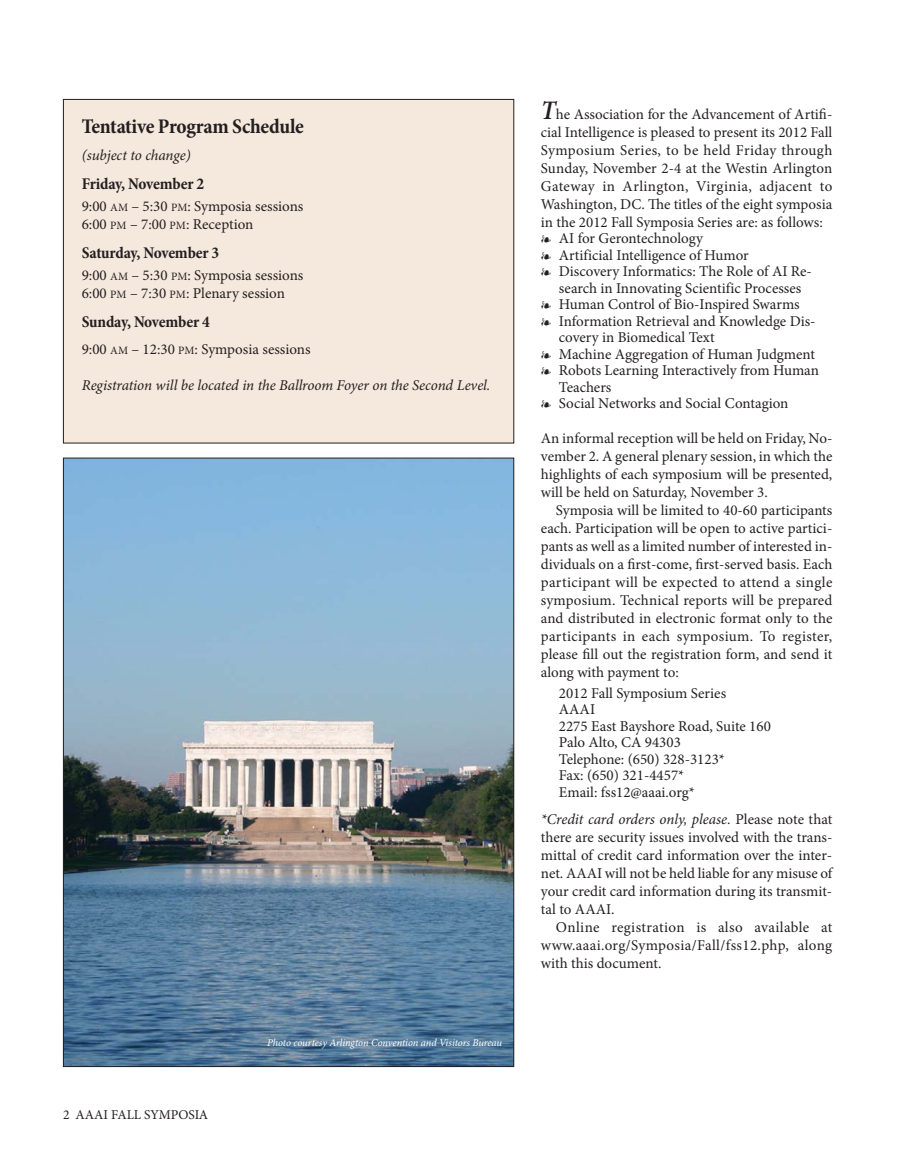
<style>
.page{position:relative;width:905px;height:1175px;background:#fff}
.page>*{position:absolute;margin:0;border:0;box-sizing:border-box;transform-origin:0 0}
.t1{font:700 condensed 21px "Minion Pro";letter-spacing:-.015em;color:#231f20}
.t2{font:700 condensed 16.5px "Minion Pro";letter-spacing:-.015em;color:#231f20}
.t3{font:15px/18px "Minion Pro";color:#231f20;text-align:justify}
.t4{font:italic 15px "Minion Pro";letter-spacing:-.005em;color:#231f20}
.t5{font:13.5px "Minion Pro";color:#231f20}
.t6{font:italic 10.5px "Minion Pro";letter-spacing:-.01em;color:#fff}
.s1{font-size:11.25px}
.s2{font-weight:600;font-style:italic;font-stretch:condensed;font-size:27px}
.s3{font-style:italic}
</style>
<div class="page">
<div style="left:63px;top:99px;width:451px;height:344px;background:#f5e8dd"></div>
<div style="left:63px;top:99px;width:451px;height:344px;border:1px solid #231f20"></div>
<img style="left:65px;top:460px;width:447px;height:604px">
<h1 class="t1" style="left:82px;top:118px;width:224px">Tentative Program Schedule</h1>
<p class="t4" style="left:82px;top:149px;width:110px">(subject to change)</p>
<p class="t2" style="left:82px;top:177px;width:124px">Friday, November 2</p>
<p class="t3" style="left:82px;top:198px;width:223px">9:00 <span class="s1">AM</span> – 5:30 <span class="s1">PM</span>: Symposia sessions<br>6:00 <span class="s1">PM</span> – 7:00 <span class="s1">PM</span>: Reception</p>
<p class="t2" style="left:82px;top:246px;width:139px">Saturday, November 3</p>
<p class="t3" style="left:82px;top:267px;width:223px">9:00 <span class="s1">AM</span> – 5:30 <span class="s1">PM</span>: Symposia sessions<br>6:00 <span class="s1">PM</span> – 7:30 <span class="s1">PM</span>: Plenary session</p>
<p class="t2" style="left:82px;top:315px;width:130px">Sunday, November 4</p>
<p class="t3" style="left:82px;top:341px;width:230px">9:00 <span class="s1">AM</span> – 12:30 <span class="s1">PM</span>: Symposia sessions</p>
<p class="t4" style="left:82px;top:379px;width:410px">Registration will be located in the Ballroom Foyer on the Second Level.</p>
<p class="t5" style="left:63px;top:1108px;width:147px">2 AAAI FALL SYMPOSIA</p>
<p class="t6" style="left:267px;top:1038px;width:237px">Photo courtesy Arlington Convention and Visitors Bureau</p>
<p class="t3" style="left:541px;top:106px;width:293px"><span class="s2">T</span>he Association for the Advancement of Artifi&shy;cial Intelligence is pleased to present its 2012 Fall Symposium Series, to be held Friday through Sunday, November 2-4 at the Westin Arlington Gateway in Arlington, Virginia, adjacent to Washington, DC. The titles of the eight symposia in the 2012 Fall Symposia Series are: as follows:</p>
<p class="t3" style="left:559px;top:231px;width:261px;line-height:16.5px;text-align:left">AI for Gerontechnology<br>Artificial Intelligence of Humor<br>Discovery Informatics: The Role of AI Re&shy;search in Innovating Scientific Processes Human Control of Bio-Inspired Swarms Information Retrieval and Knowledge Dis&shy;covery in Biomedical Text<br>Machine Aggregation of Human Judgment Robots Learning Interactively from Human Teachers<br>Social Networks and Social Contagion</p>
<p class="t3" style="left:541px;top:430px;width:293px">An informal reception will be held on Friday, No&shy;vember 2. A general plenary session, in which the highlights of each symposium will be presented, will be held on Saturday, November 3.</p>
<p class="t3" style="left:541px;top:502px;width:293px;text-indent:15px">Symposia will be limited to 40-60 participants each. Participation will be open to active partici&shy;pants as well as a limited number of interested in&shy;dividuals on a first-come, first-served basis. Each participant will be expected to attend a single symposium. Technical reports will be prepared and distributed in electronic format only to the participants in each symposium. To register, please fill out the registration form, and send it along with payment to:</p>
<p class="t3" style="left:559px;top:686px;width:213px;line-height:16.5px;text-align:left">2012 Fall Symposium Series<br>AAAI<br>2275 East Bayshore Road, Suite 160<br>Palo Alto, CA 94303<br>Telephone: (650) 328-3123*<br>Fax: (650) 321-4457*<br>Email: fss12@aaai.org*</p>
<p class="t3" style="left:541px;top:811px;width:293px"><span class="s3">*Credit card orders only, please.</span> Please note that there are security issues involved with the trans&shy;mittal of credit card information over the inter&shy;net. AAAI will not be held liable for any misuse of your credit card information during its transmit&shy;tal to AAAI.</p>
<p class="t3" style="left:541px;top:919px;width:293px;text-indent:15px">Online registration is also available at www.aaai.org/Symposia/Fall/fss12.php, along with this document.</p>
</div>
